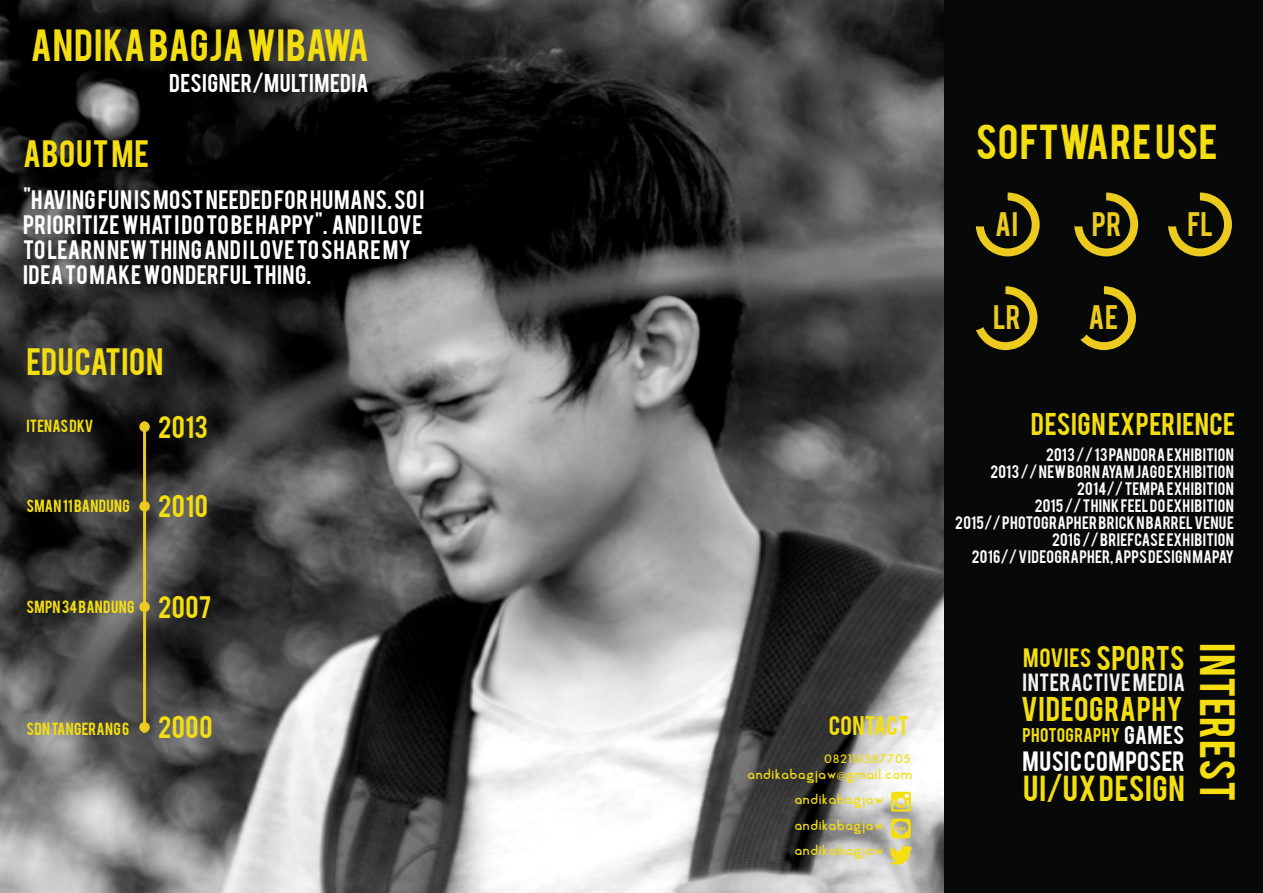
<style>
.page{position:relative;width:1263px;height:893px;background:#fff}
.page>*{position:absolute;margin:0;border:0;box-sizing:border-box;transform-origin:0 0}
.t1{font:39px "Bebas";letter-spacing:.015em;color:#f4de0f;scale:1.04 1}
.t2{font:38.55px "Bebas";letter-spacing:.02em;color:#f4de0f;scale:1.04 1}
.t3{font:35.4px "Bebas";color:#f4de0f;scale:1.04 1}
.t4{font:30px "Bebas";letter-spacing:.02em;color:#f4de0f;scale:1.04 1}
.t5{font:28.5px "Bebas";letter-spacing:.025em;color:#f4de0f;scale:1.04 1}
.t6{font:27px/50.7px "Bebas";letter-spacing:.02em;color:#f4de0f;text-align:right;scale:1.04 1}
.t7{font:26.85px "Bebas";letter-spacing:.015em;color:#eccb1e;scale:1.04 1}
.t8{font:24.75px "Bebas";letter-spacing:.02em;color:#f4de0f;scale:1.04 1}
.t9{font:24.45px "Bebas";color:#f4de0f;scale:1.04 1}
.t10{font:21.9px "Bebas";letter-spacing:.02em;color:#fff;scale:1.04 1}
.t11{font:21.3px "Bebas";letter-spacing:.01em;color:#f4de0f;scale:1.04 1}
.t12{font:21px/25.2px "Bebas";letter-spacing:.02em;color:#fff;scale:1.04 1}
.t13{font:20.85px "Bebas";letter-spacing:.02em;color:#f4de0f;scale:1.04 1}
.t14{font:20.25px "Bebas";letter-spacing:.025em;color:#fff;scale:1.04 1}
.t15{font:20.25px "Bebas";letter-spacing:.01em;color:#fafbfc;scale:1.04 1}
.t16{font:19.5px "Bebas";letter-spacing:.015em;color:#eef1f1;scale:1.04 1}
.t17{font:15.75px "Bebas";letter-spacing:.015em;color:#f4de0f;scale:1.04 1}
.t18{font:14.25px/17.1px "Bebas";letter-spacing:.02em;color:#f9fafa;text-align:right;scale:1.04 1}
.t19{font:13.8px "Bebas";letter-spacing:.02em;color:#f4de0f;scale:1.04 1}
.t20{font:11.7px/15.9px "Aqua Grotesque";color:#f4de0f;text-align:right;scale:1.04 1}
.s1{font-size:24.45px}
.s2{font-family:"Myriad Pro"}
</style>
<div class="page">
<img style="left:0;top:0;width:1262px;height:893px">
<div style="left:945px;top:0;width:318px;height:892px;background:#070908"></div>
<svg style="left:889px;top:844px;width:23px;height:23px"></svg>
<svg style="left:891px;top:819px;width:20px;height:19px"></svg>
<svg style="left:891px;top:792px;width:20px;height:20px"></svg>
<hr style="left:143px;top:422px;width:3px;height:311px;background:#eccb1e">
<div style="left:139px;top:722px;width:11px;height:10px;background:#eccb1e;border-radius:50%"></div>
<div style="left:139px;top:602px;width:11px;height:10px;background:#eccb1e;border-radius:50%"></div>
<div style="left:139px;top:501px;width:11px;height:11px;background:#eccb1e;border-radius:50%"></div>
<div style="left:139px;top:422px;width:11px;height:10px;background:#eccb1e;border-radius:50%"></div>
<svg style="left:976px;top:193px;width:64px;height:63px"></svg>
<svg style="left:1168px;top:193px;width:64px;height:63px"></svg>
<svg style="left:976px;top:286px;width:61px;height:64px"></svg>
<svg style="left:1074px;top:193px;width:64px;height:63px"></svg>
<svg style="left:1080px;top:286px;width:56px;height:64px"></svg>
<h3 class="t3" style="left:31px;top:20px;width:327px">ANDIKA BAGJA WIBAWA</h3>
<h3 class="t14" style="left:169px;top:68px;width:193px">DESIGNER/MULTIMEDIA</h3>
<h3 class="t4" style="left:23px;top:132px;width:123px">ABOUT ME</h3>
<h3 class="t12" style="left:23px;top:185px;width:387px">"HAVING FUN IS MOST NEEDED FOR HUMANS. SO I PRIORITIZE WHAT I DO TO BE HAPPY". AND I LOVE TO LEARN NEW THING AND I LOVE TO SHARE MY IDEA TO MAKE WONDERFUL THING.</h3>
<h3 class="t4" style="left:26px;top:339px;width:133px">EDUCATION</h3>
<p class="t19" style="left:26px;top:416px;width:66px">ITENAS DKV</p>
<h3 class="t9" style="left:158px;top:409px;width:49px">2013</h3>
<p class="t19" style="left:26px;top:495px;width:176px">SMAN 11 BANDUNG <span class="s1">2010</span></p>
<p class="t19" style="left:26px;top:596px;width:179px">SMPN 34 BANDUNG <span class="s1">2007</span></p>
<p class="t19" style="left:26px;top:719px;width:180px">SDN TANGERANG 6 <span class="s1">2000</span></p>
<h3 class="t11" style="left:829px;top:710px;width:79px">CONTACT</h3>
<p class="t20" style="left:747px;top:752px;width:161px">082116587705 andikabagjaw<span class="s2">@</span>gmail.com</p>
<p class="t20" style="left:794px;top:793px;width:88px">andikabagjaw</p>
<p class="t20" style="left:794px;top:815px;width:88px;line-height:24.9px;text-align:left">andikabagjaw andikabagjaw</p>
<h2 class="t2" style="left:976px;top:114px;width:234px">SOFTWARE USE</h2>
<h3 class="t7" style="left:995px;top:204px;width:23px">AI</h3>
<h3 class="t7" style="left:1187px;top:204px;width:26px">FL</h3>
<h3 class="t7" style="left:1092px;top:204px;width:30px">PR</h3>
<h3 class="t7" style="left:993px;top:298px;width:28px">LR</h3>
<h3 class="t7" style="left:1088px;top:298px;width:30px">AE</h3>
<h3 class="t8" style="left:1031px;top:406px;width:198px">DESIGN EXPERIENCE</h3>
<p class="t18" style="left:955px;top:445px;width:269px">2013 // 13 PANDORA EXHIBITION<br>2013 // NEW BORN AYAM JAGO EXHIBITION 2014// TEMPA EXHIBITION<br>2015 // THINK FEEL DO EXHIBITION<br>2015// PHOTOGRAPHER BRICK N BARREL VENUE 2016 // BRIEFCASE EXHIBITION<br>2016// VIDEOGRAPHER, APPS DESIGN MAPAY</p>
<h3 class="t6" style="left:1021px;top:631px;width:159px">SPORTS<br>VIDEOGRAPHY</h3>
<h3 class="t13" style="left:1023px;top:642px;width:67px">MOVIES</h3>
<h3 class="t16" style="left:1022px;top:668px;width:158px">INTERACTIVE MEDIA</h3>
<h3 class="t15" style="left:1124px;top:720px;width:59px">GAMES</h3>
<p class="t17" style="left:1022px;top:723px;width:95px">PHOTOGRAPHY</p>
<h3 class="t5" style="left:1023px;top:767px;width:157px">UI/UX DESIGN</h3>
<h3 class="t10" style="left:1022px;top:745px;width:158px">MUSIC COMPOSER</h3>
<h1 class="t1" style="left:1246px;top:643px;width:153px;rotate:90deg">INTEREST</h1>
</div>
